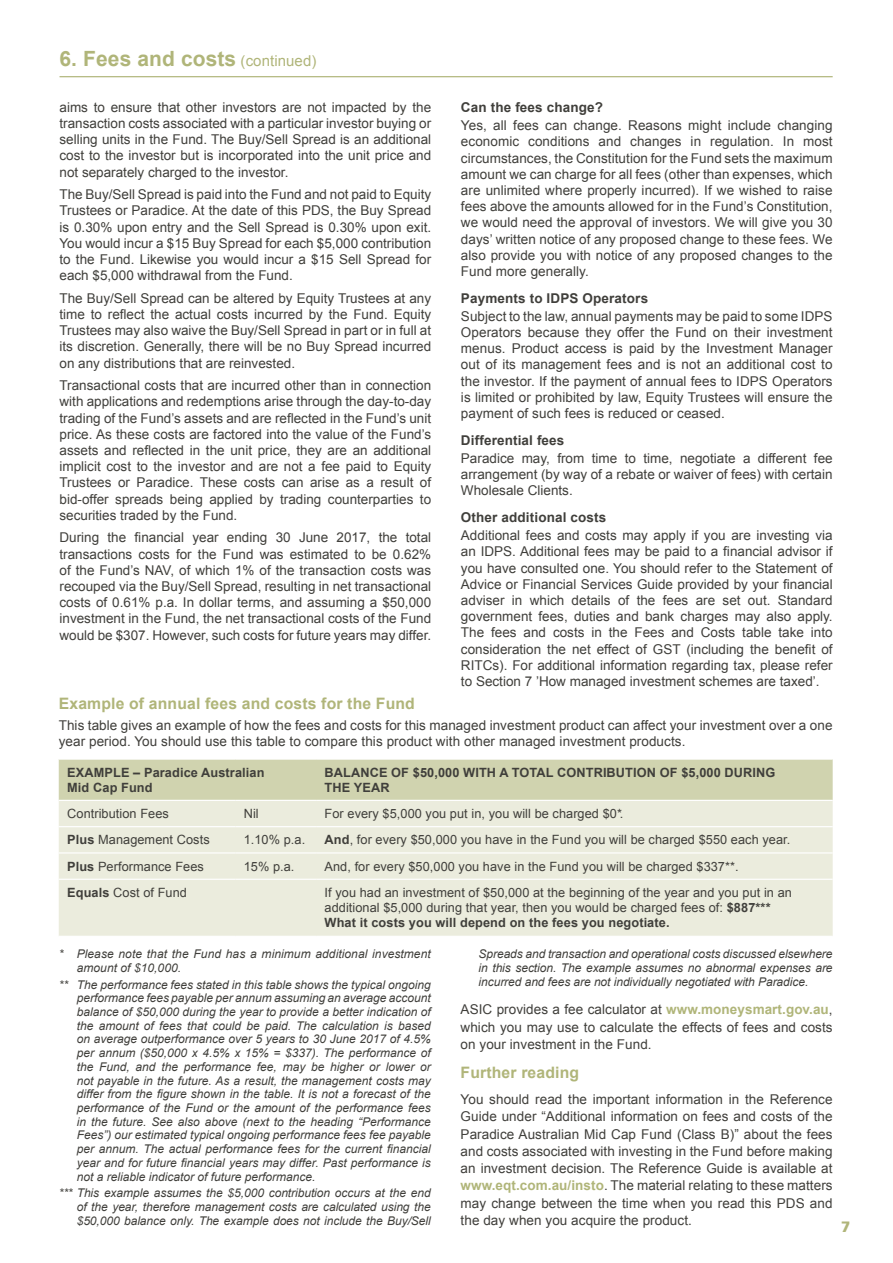
<style>
.page{position:relative;width:893px;height:1263px;background:#fff}
.page>*{position:absolute;margin:0;border:0;box-sizing:border-box;transform-origin:0 0}
.t1{font:700 21px "Arial";letter-spacing:.005em;color:#b0b579}
.t2{font:700 15.75px "Arial";letter-spacing:.01em;color:#b0b579}
.t3{font:900 15px "Frutiger";color:#b0b579}
.t4{font:13.5px/16.2px "Arial";letter-spacing:.005em;color:#403f3b;text-align:justify}
.t5{font:700 13.5px "Arial";letter-spacing:.01em;color:#403f3b}
.t6{font:12.75px/15px "Arial";letter-spacing:.005em;color:#403f3b}
.t7{font:700 12.75px/15px "Arial";letter-spacing:.01em;color:#403f3b}
.t8{font:italic 12px/13.6px "Arial";color:#403f3b;text-align:justify}
.s1{font-weight:400;font-size:15px}
.s2{font-weight:700}
.s3{font-weight:700;color:#b0b579}
</style>
<div class="page">
<hr style="left:60px;top:76px;width:773px;height:1px;background:#b0b579">
<div style="left:59px;top:760px;width:774px;height:40px;background:#d0d3af"></div>
<div style="left:59px;top:801px;width:774px;height:135px;background:#ebecdd"></div>
<hr style="left:59px;top:826px;width:176px;height:1px;background:#fff">
<hr style="left:235px;top:826px;width:81px;height:1px;background:#fff">
<hr style="left:316px;top:826px;width:517px;height:1px;background:#fff">
<hr style="left:59px;top:852px;width:176px;height:1px;background:#fff">
<hr style="left:59px;top:879px;width:176px;height:1px;background:#fff">
<hr style="left:235px;top:852px;width:81px;height:1px;background:#fff">
<hr style="left:235px;top:879px;width:81px;height:1px;background:#fff">
<hr style="left:316px;top:852px;width:517px;height:1px;background:#fff">
<hr style="left:316px;top:879px;width:517px;height:1px;background:#fff">
<h1 class="t1" style="left:60px;top:45px;width:258px">6. Fees and costs <span class="s1">(continued)</span></h1>
<p class="t4" style="left:60px;top:99px;width:373px">aims to ensure that other investors are not impacted by the transaction costs associated with a particular investor buying or selling units in the Fund. The Buy/Sell Spread is an additional cost to the investor but is incorporated into the unit price and not separately charged to the investor.</p>
<p class="t4" style="left:60px;top:187px;width:373px">The Buy/Sell Spread is paid into the Fund and not paid to Equity Trustees or Paradice. At the date of this PDS, the Buy Spread is 0.30% upon entry and the Sell Spread is 0.30% upon exit.<br>You would incur a $15 Buy Spread for each $5,000 contribution to the Fund. Likewise you would incur a $15 Sell Spread for each $5,000 withdrawal from the Fund.</p>
<p class="t4" style="left:60px;top:290px;width:373px">The Buy/Sell Spread can be altered by Equity Trustees at any time to reflect the actual costs incurred by the Fund. Equity Trustees may also waive the Buy/Sell Spread in part or in full at its discretion. Generally, there will be no Buy Spread incurred on any distributions that are reinvested.</p>
<p class="t4" style="left:60px;top:377px;width:373px">Transactional costs that are incurred other than in connection with applications and redemptions arise through the day-to-day trading of the Fund’s assets and are reflected in the Fund’s unit price. As these costs are factored into the value of the Fund’s assets and reflected in the unit price, they are an additional implicit cost to the investor and are not a fee paid to Equity Trustees or Paradice. These costs can arise as a result of bid-offer spreads being applied by trading counterparties to securities traded by the Fund.</p>
<p class="t4" style="left:60px;top:530px;width:373px">During the financial year ending 30 June 2017, the total transactions costs for the Fund was estimated to be 0.62% of the Fund’s NAV, of which 1% of the transaction costs was recouped via the Buy/Sell Spread, resulting in net transactional costs of 0.61% p.a. In dollar terms, and assuming a $50,000 investment in the Fund, the net transactional costs of the Fund would be $307. However, such costs for future years may differ.</p>
<p class="t5" style="left:461px;top:98px;width:144px">Can the fees change?</p>
<p class="t4" style="left:461px;top:117px;width:373px">Yes, all fees can change. Reasons might include changing economic conditions and changes in regulation. In most circumstances, the Constitution for the Fund sets the maximum amount we can charge for all fees (other than expenses, which are unlimited where properly incurred). If we wished to raise fees above the amounts allowed for in the Fund’s Constitution, we would need the approval of investors. We will give you 30 days’ written notice of any proposed change to these fees. We also provide you with notice of any proposed changes to the Fund more generally.</p>
<p class="t5" style="left:461px;top:289px;width:189px">Payments to IDPS Operators</p>
<p class="t4" style="left:461px;top:308px;width:373px">Subject to the law, annual payments may be paid to some IDPS Operators because they offer the Fund on their investment menus. Product access is paid by the Investment Manager out of its management fees and is not an additional cost to the investor. If the payment of annual fees to IDPS Operators is limited or prohibited by law, Equity Trustees will ensure the payment of such fees is reduced or ceased.</p>
<p class="t5" style="left:461px;top:431px;width:105px">Differential fees</p>
<p class="t4" style="left:461px;top:450px;width:373px">Paradice may, from time to time, negotiate a different fee arrangement (by way of a rebate or waiver of fees) with certain Wholesale Clients.</p>
<p class="t5" style="left:461px;top:508px;width:147px">Other additional costs</p>
<p class="t4" style="left:461px;top:527px;width:373px">Additional fees and costs may apply if you are investing via an IDPS. Additional fees may be paid to a financial advisor if you have consulted one. You should refer to the Statement of Advice or Financial Services Guide provided by your financial adviser in which details of the fees are set out. Standard government fees, duties and bank charges may also apply.<br>The fees and costs in the Fees and Costs table take into consideration the net effect of GST (including the benefit of RITCs). For additional information regarding tax, please refer to Section 7 ’How managed investment schemes are taxed’.</p>
<p class="t2" style="left:59px;top:693px;width:358px">Example of annual fees and costs for the Fund</p>
<p class="t4" style="left:59px;top:717px;width:775px">This table gives an example of how the fees and costs for this managed investment product can affect your investment over a one year period. You should use this table to compare this product with other managed investment products.</p>
<p class="t7" style="left:67px;top:765px;width:199px">EXAMPLE – Paradice Australian<br>Mid Cap Fund</p>
<p class="t7" style="left:325px;top:765px;width:452px">BALANCE OF $50,000 WITH A TOTAL CONTRIBUTION OF $5,000 DURING<br>THE YEAR</p>
<p class="t6" style="left:67px;top:806px;width:103px">Contribution Fees</p>
<p class="t6" style="left:244px;top:806px;width:16px">Nil</p>
<p class="t6" style="left:325px;top:806px;width:300px">For every $5,000 you put in, you will be charged $0*.</p>
<p class="t6" style="left:67px;top:832px;width:144px"><span class="s2">Plus</span> Management Costs</p>
<p class="t6" style="left:244px;top:832px;width:63px">1.10% p.a.</p>
<p class="t6" style="left:325px;top:832px;width:467px"><span class="s2">And</span>, for every $50,000 you have in the Fund you will be charged $550 each year.</p>
<p class="t6" style="left:67px;top:859px;width:138px"><span class="s2">Plus</span> Performance Fees</p>
<p class="t6" style="left:244px;top:859px;width:52px">15% p.a.</p>
<p class="t6" style="left:325px;top:859px;width:416px">And, for every $50,000 you have in the Fund you will be charged $337**.</p>
<p class="t6" style="left:67px;top:885px;width:121px"><span class="s2">Equals</span> Cost of Fund</p>
<p class="t6" style="left:325px;top:885px;width:469px">If you had an investment of $50,000 at the beginning of the year and you put in an additional $5,000 during that year, then you would be charged fees of: <span class="s2">$887***<br>What it costs you will depend on the fees you negotiate.</span></p>
<p class="t8" style="left:77px;top:947px;width:355px;text-indent:-18px">* Please note that the Fund has a minimum additional investment amount of $10,000.</p>
<p class="t8" style="left:77px;top:978px;width:356px;text-indent:-18px">** The performance fees stated in this table shows the typical ongoing performance fees payable per annum assuming an average account balance of $50,000 during the year to provide a better indication of the amount of fees that could be paid. The calculation is based on average outperformance over 5 years to 30 June 2017 of 4.5% per annum ($50,000 x 4.5% x 15% = $337). The performance of the Fund, and the performance fee, may be higher or lower or not payable in the future. As a result, the management costs may differ from the figure shown in the table. It is not a forecast of the performance of the Fund or the amount of the performance fees in the future. See also above (next to the heading “Performance Fees”) our estimated typical ongoing performance fees fee payable per annum. The actual performance fees for the current financial year and for future financial years may differ. Past performance is not a reliable indicator of future performance.</p>
<p class="t8" style="left:77px;top:1186px;width:356px;text-indent:-18px">*** This example assumes the $5,000 contribution occurs at the end of the year, therefore management costs are calculated using the $50,000 balance only. The example does not include the Buy/Sell</p>
<p class="t8" style="left:479px;top:947px;width:355px;line-height:14.2px">Spreads and transaction and operational costs discussed elsewhere in this section. The example assumes no abnormal expenses are incurred and fees are not individually negotiated with Paradice.</p>
<p class="t4" style="left:461px;top:1001px;width:374px;line-height:17.2px">ASIC provides a fee calculator at <span class="s3">www.moneysmart.gov.au</span>, which you may use to calculate the effects of fees and costs on your investment in the Fund.</p>
<p class="t2" style="left:461px;top:1062px;width:120px">Further reading</p>
<p class="t4" style="left:461px;top:1091px;width:374px;line-height:17.2px">You should read the important information in the Reference Guide under “Additional information on fees and costs of the Paradice Australian Mid Cap Fund (Class B)” about the fees and costs associated with investing in the Fund before making an investment decision. The Reference Guide is available at <span class="s3">www.eqt.com.au/insto</span>. The material relating to these matters may change between the time when you read this PDS and the day when you acquire the product.</p>
<p class="t3" style="left:841px;top:1218px;width:11px">7</p>
</div>
